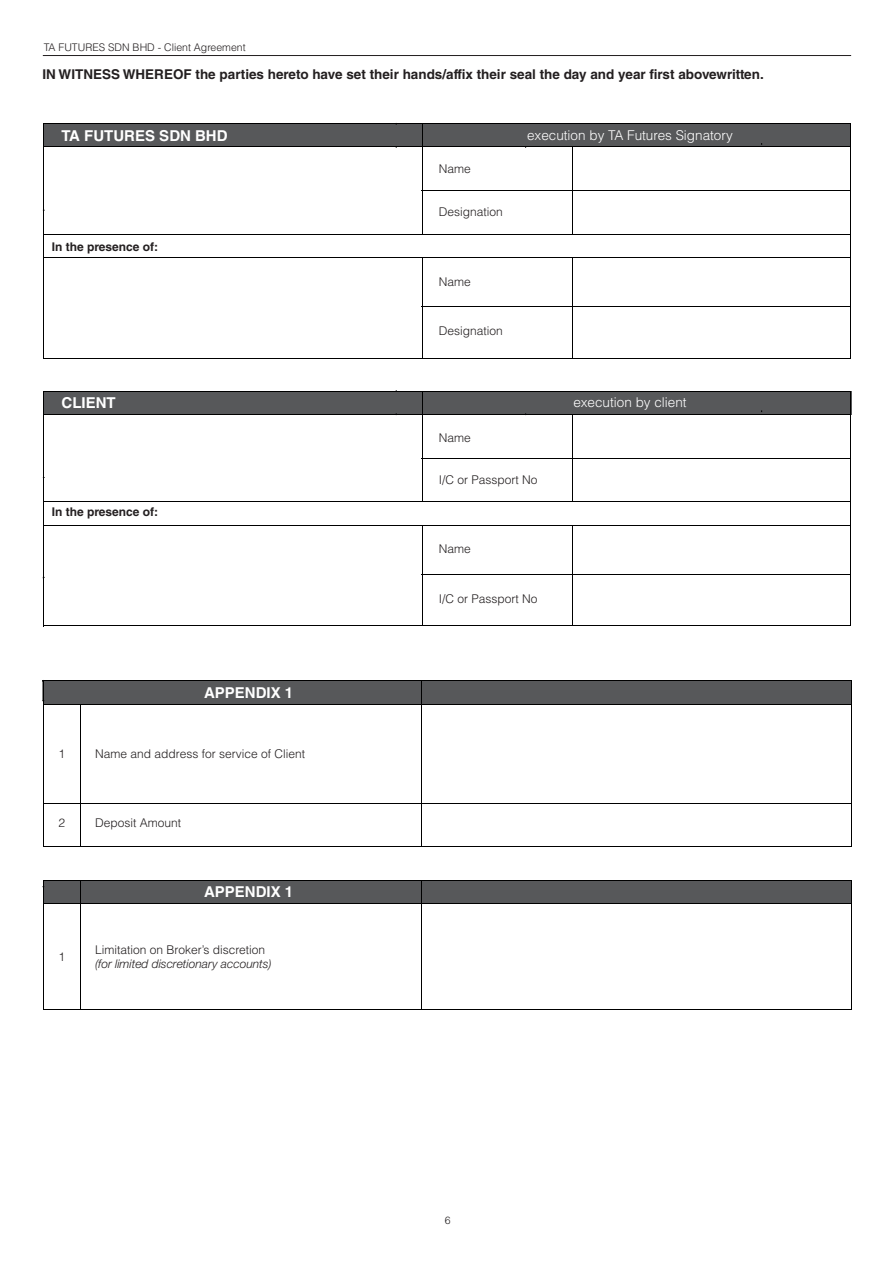
<style>
.page{position:relative;width:893px;height:1263px;background:#fff}
.page>*{position:absolute;margin:0;border:0;box-sizing:border-box;transform-origin:0 0}
.t1{font:700 15px "Helvetica LT Std";color:#fff}
.t2{font:700 13.5px "Helvetica LT Std";color:#231f20}
.t3{font:300 13.5px "Helvetica LT Std";color:#fff}
.t4{font:300 12px "Helvetica LT Std";color:#231f20}
.t5{font:italic 300 12px "Helvetica Neue LT Std";color:#231f20}
.t6{font:700 12px "Helvetica LT Std";color:#231f20}
.t7{font:300 10.5px "Helvetica LT Std";color:#231f20}
</style>
<div class="page">
<div style="left:44px;top:881px;width:807px;height:23px;background:#57585a"></div>
<div style="left:44px;top:681px;width:807px;height:23px;background:#57585a"></div>
<div style="left:44px;top:391px;width:807px;height:23px;background:#57585a"></div>
<div style="left:43px;top:123px;width:807px;height:24px;background:#57585a"></div>
<hr style="left:44px;top:680px;width:808px;height:1px;background:#000">
<hr style="left:43px;top:681px;width:1px;height:165px;background:#000">
<hr style="left:421px;top:681px;width:1px;height:165px;background:#000">
<hr style="left:851px;top:681px;width:1px;height:165px;background:#000">
<hr style="left:44px;top:704px;width:807px;height:1px;background:#000">
<hr style="left:80px;top:704px;width:1px;height:142px;background:#000">
<hr style="left:44px;top:803px;width:807px;height:1px;background:#000">
<hr style="left:43px;top:846px;width:809px;height:1px;background:#000">
<hr style="left:44px;top:123px;width:806px;height:1px;background:#000">
<hr style="left:422px;top:124px;width:1px;height:110px;background:#000">
<hr style="left:850px;top:124px;width:1px;height:235px;background:#000">
<hr style="left:44px;top:147px;width:806px;height:1px;background:#000">
<hr style="left:572px;top:147px;width:1px;height:88px;background:#000">
<hr style="left:422px;top:190px;width:428px;height:1px;background:#000">
<hr style="left:44px;top:234px;width:806px;height:1px;background:#000">
<hr style="left:44px;top:257px;width:806px;height:1px;background:#000">
<hr style="left:43px;top:124px;width:1px;height:235px;background:#000">
<hr style="left:422px;top:258px;width:1px;height:100px;background:#000">
<hr style="left:572px;top:258px;width:1px;height:100px;background:#000">
<hr style="left:422px;top:306px;width:428px;height:1px;background:#000">
<hr style="left:44px;top:358px;width:807px;height:1px;background:#000">
<hr style="left:43px;top:880px;width:809px;height:1px;background:#000">
<hr style="left:43px;top:880px;width:1px;height:130px;background:#000">
<hr style="left:421px;top:880px;width:1px;height:130px;background:#000">
<hr style="left:851px;top:881px;width:1px;height:129px;background:#000">
<hr style="left:44px;top:903px;width:807px;height:1px;background:#000">
<hr style="left:80px;top:881px;width:1px;height:128px;background:#000">
<hr style="left:43px;top:1009px;width:808px;height:1px;background:#000">
<hr style="left:44px;top:391px;width:806px;height:1px;background:#000">
<hr style="left:422px;top:391px;width:1px;height:110px;background:#000">
<hr style="left:850px;top:391px;width:1px;height:235px;background:#000">
<hr style="left:44px;top:414px;width:806px;height:1px;background:#000">
<hr style="left:572px;top:415px;width:1px;height:87px;background:#000">
<hr style="left:422px;top:458px;width:428px;height:1px;background:#000">
<hr style="left:44px;top:501px;width:806px;height:1px;background:#000">
<hr style="left:44px;top:525px;width:806px;height:1px;background:#000">
<hr style="left:43px;top:391px;width:1px;height:235px;background:#000">
<hr style="left:422px;top:525px;width:1px;height:100px;background:#000">
<hr style="left:572px;top:525px;width:1px;height:100px;background:#000">
<hr style="left:422px;top:574px;width:428px;height:1px;background:#000">
<hr style="left:44px;top:625px;width:807px;height:1px;background:#000">
<hr style="left:43px;top:55px;width:808px;height:1px;background:#231f20">
<p class="t7" style="left:44px;top:41px;width:203px">TA FUTURES SDN BHD - Client Agreement</p>
<p class="t2" style="left:42px;top:66px;width:723px">IN WITNESS WHEREOF the parties hereto have set their hands/affix their seal the day and year first abovewritten.</p>
<p class="t1" style="left:62px;top:126px;width:168px">TA FUTURES SDN BHD</p>
<p class="t3" style="left:527px;top:127px;width:207px">execution by TA Futures Signatory</p>
<p class="t6" style="left:52px;top:239px;width:108px">In the presence of:</p>
<p class="t4" style="left:439px;top:161px;width:34px">Name</p>
<p class="t4" style="left:439px;top:204px;width:66px">Designation</p>
<p class="t4" style="left:439px;top:274px;width:34px">Name</p>
<p class="t4" style="left:439px;top:323px;width:66px">Designation</p>
<p class="t1" style="left:62px;top:393px;width:56px">CLIENT</p>
<p class="t3" style="left:573px;top:394px;width:115px">execution by client</p>
<p class="t4" style="left:439px;top:430px;width:34px">Name</p>
<p class="t6" style="left:52px;top:505px;width:108px">In the presence of:</p>
<p class="t1" style="left:204px;top:683px;width:91px">APPENDIX 1</p>
<p class="t4" style="left:59px;top:747px;width:8px">1</p>
<p class="t4" style="left:59px;top:816px;width:8px">2</p>
<p class="t4" style="left:59px;top:949px;width:8px">1</p>
<p class="t4" style="left:95px;top:747px;width:211px">Name and address for service of Client</p>
<p class="t4" style="left:95px;top:816px;width:88px">Deposit Amount</p>
<p class="t1" style="left:204px;top:883px;width:91px">APPENDIX 1</p>
<p class="t4" style="left:95px;top:942px;width:172px">Limitation on Broker’s discretion</p>
<p class="t5" style="left:95px;top:957px;width:178px">(for limited discretionary accounts)</p>
<p class="t4" style="left:439px;top:472px;width:100px">I/C or Passport No</p>
<p class="t4" style="left:439px;top:541px;width:34px">Name</p>
<p class="t4" style="left:439px;top:591px;width:100px">I/C or Passport No</p>
<p class="t7" style="left:445px;top:1213px;width:7px">6</p>
</div>
